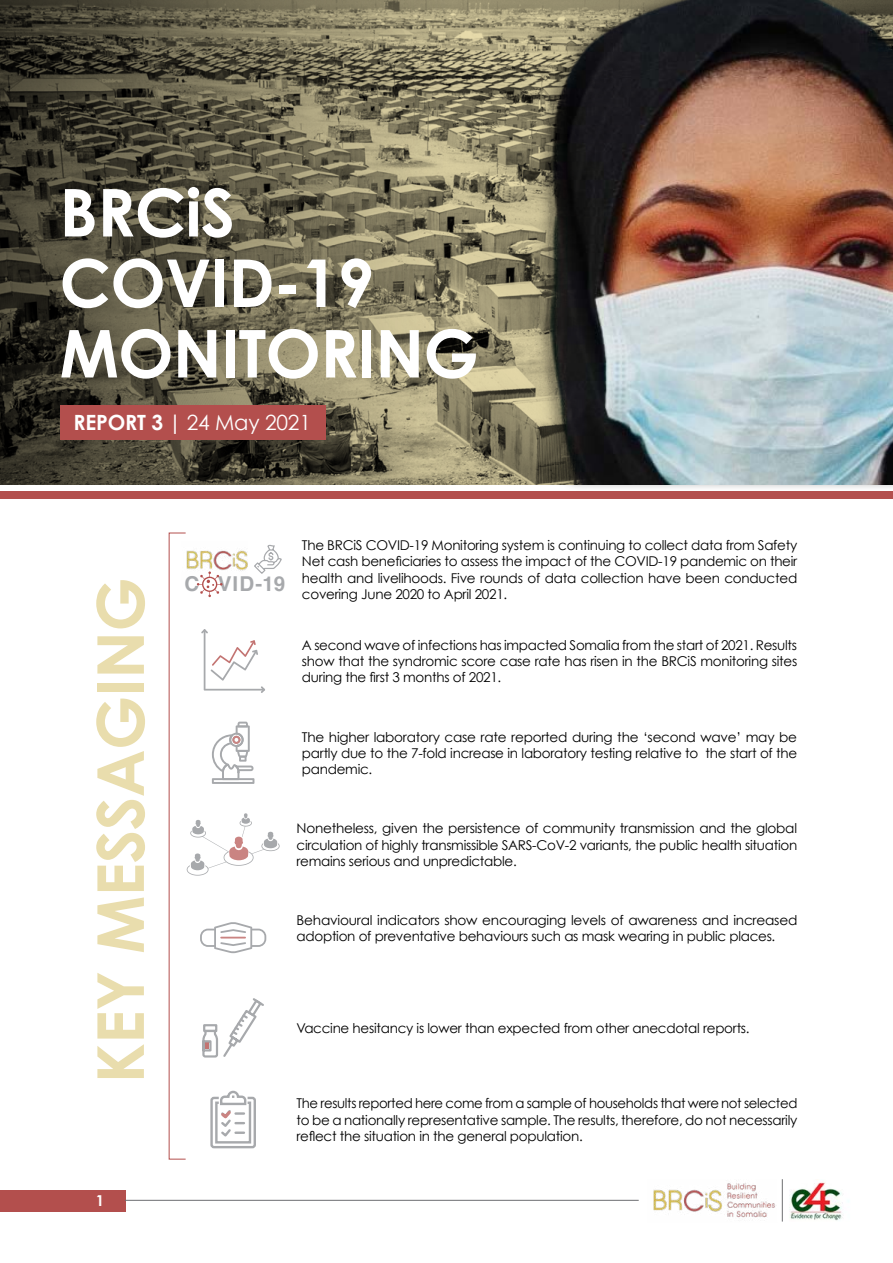
<style>
.page{position:relative;width:893px;height:1263px;background:#fff}
.page>*{position:absolute;margin:0;border:0;box-sizing:border-box;transform-origin:0 0}
.t1{font:700 66px/70.5px "Century Gothic";letter-spacing:-.01em;color:#fff}
.t2{font:700 64.65px "Century Gothic";letter-spacing:-.01em;color:#e9ddad}
.t3{font:21px "Century Gothic";letter-spacing:-.01em;color:#fff}
.t4{font:700 20.55px "Helvetica";color:#a7a9ac}
.t5{font:700 15px "Century Gothic";color:#fff}
.t6{font:13.5px/16.2px "Century Gothic";letter-spacing:-.02em;color:#000;text-align:justify}
.s1{font-weight:700}
</style>
<div class="page">
<div style="left:0;top:1190px;width:125px;height:21px;background:#b34f4d"></div>
<img style="left:653px;top:1183px;width:130px;height:39px">
<hr style="left:125px;top:1200px;width:514px;height:1px;background:#6d6e71">
<svg style="left:777px;top:1179px;width:72px;height:42px"></svg>
<hr style="left:782px;top:1179px;width:1px;height:42px;background:#6d6e71">
<svg style="left:0;top:0;width:204px;height:484px;background:#444032"></svg>
<div style="left:0;top:491px;width:893px;height:8px;background:#b34f4d"></div>
<img style="left:204px;top:0;width:689px;height:484px">
<div style="left:60px;top:405px;width:266px;height:34px;background:#b34f4d"></div>
<img style="left:186px;top:550px;width:62px;height:21px">
<svg style="left:197px;top:571px;width:26px;height:26px"></svg>
<svg style="left:254px;top:545px;width:28px;height:29px"></svg>
<svg style="left:201px;top:629px;width:64px;height:64px"></svg>
<svg style="left:212px;top:722px;width:42px;height:62px"></svg>
<svg style="left:187px;top:813px;width:93px;height:63px"></svg>
<svg style="left:202px;top:998px;width:62px;height:60px"></svg>
<svg style="left:200px;top:922px;width:66px;height:31px"></svg>
<svg style="left:210px;top:1090px;width:46px;height:59px"></svg>
<h1 class="t1" style="left:60px;top:176px;width:421px">BRCiS<br>COVID-19<br>MONITORING</h1>
<h3 class="t3" style="left:74px;top:409px;width:239px"><span class="s1">REPORT 3 |</span> 24 May 2021</h3>
<h2 class="t2" style="left:80px;top:1083px;width:508px;rotate:-90deg">KEY MESSAGING</h2>
<h3 class="t4" style="left:184px;top:567px;width:102px">C VID-19</h3>
<p class="t6" style="left:302px;top:537px;width:497px">The BRCiS COVID-19 Monitoring system is continuing to collect data from Safety Net cash beneficiaries to assess the impact of the COVID-19 pandemic on their health and livelihoods. Five rounds of data collection have been conducted covering June 2020 to April 2021.</p>
<p class="t6" style="left:302px;top:637px;width:497px">A second wave of infections has impacted Somalia from the start of 2021. Results show that the syndromic score case rate has risen in the BRCiS monitoring sites during the first 3 months of 2021.</p>
<p class="t6" style="left:302px;top:728px;width:497px">The higher laboratory case rate reported during the ‘second wave’ may be partly due to the 7-fold increase in laboratory testing relative to the start of the pandemic.</p>
<p class="t6" style="left:297px;top:820px;width:502px">Nonetheless, given the persistence of community transmission and the global circulation of highly transmissible SARS-CoV-2 variants, the public health situation remains serious and unpredictable.</p>
<p class="t6" style="left:297px;top:912px;width:502px">Behavioural indicators show encouraging levels of awareness and increased adoption of preventative behaviours such as mask wearing in public places.</p>
<p class="t6" style="left:297px;top:1020px;width:455px">Vaccine hesitancy is lower than expected from other anecdotal reports.</p>
<p class="t6" style="left:297px;top:1095px;width:502px">The results reported here come from a sample of households that were not selected to be a nationally representative sample. The results, therefore, do not necessarily reflect the situation in the general population.</p>
<p class="t5" style="left:96px;top:1191px;width:10px">1</p>
</div>
